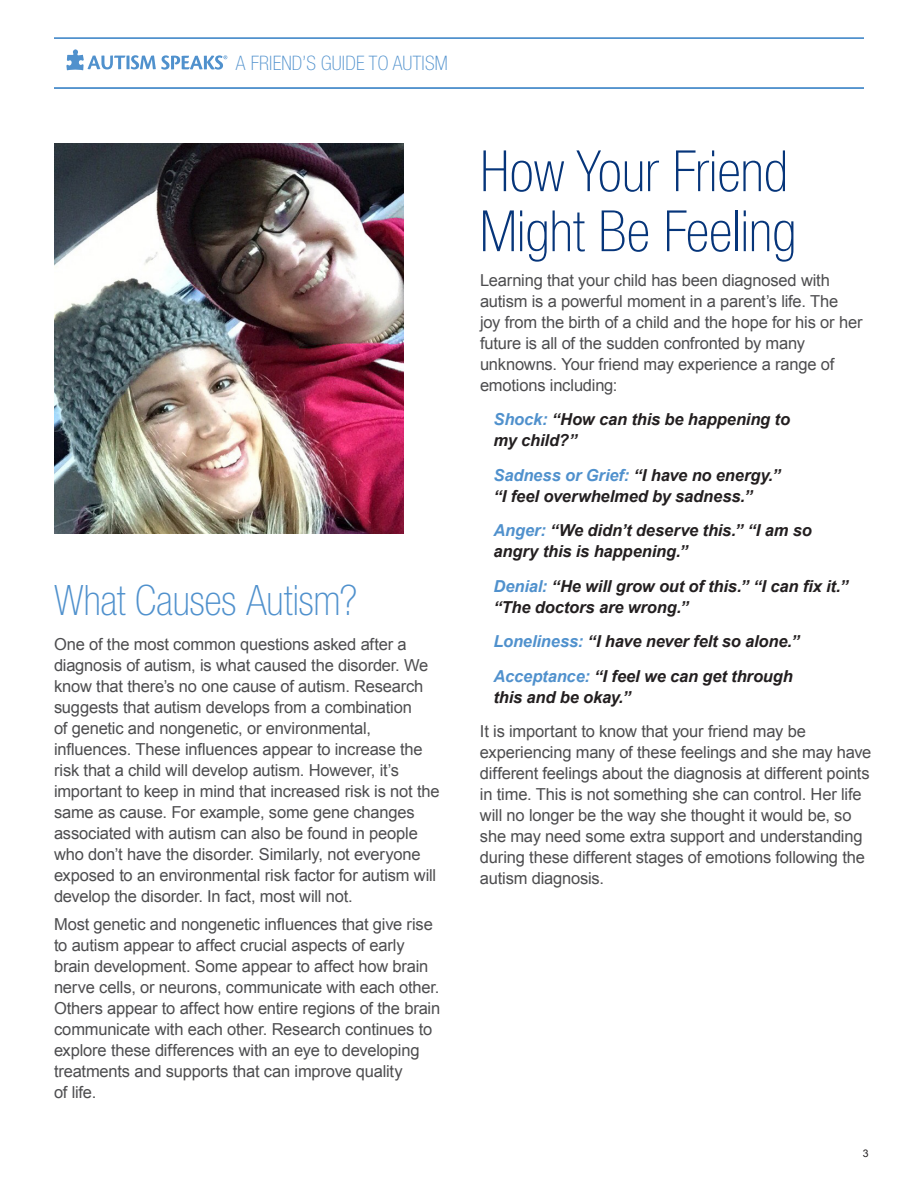
<style>
.page{position:relative;width:918px;height:1188px;background:#fff}
.page>*{position:absolute;margin:0;border:0;box-sizing:border-box;transform-origin:0 0}
.t1{font:100 condensed 57px/60px "Helvetica Neue LT Std";color:#06357a}
.t2{font:100 condensed 42px "Helvetica Neue LT Std";color:#5091cd}
.t3{font:100 condensed 19.95px "Helvetica Neue LT Std";letter-spacing:.01em;color:#5091cd}
.t4{font:16.5px/21px "Arial";letter-spacing:-.01em;color:#4d4d4f}
.t5{font:italic 700 16.5px/21px "Arial";letter-spacing:-.01em;color:#231f20}
.t6{font:10.5px "Arial";color:#231f20}
.s1{color:#5091cd}
</style>
<div class="page">
<svg style="left:66px;top:49px;width:161px;height:21px"></svg>
<hr style="left:54px;top:87px;width:810px;height:2px;background:#5091cd">
<hr style="left:54px;top:38px;width:810px;height:1px;background:#5091cd">
<img style="left:54px;top:144px;width:350px;height:390px">
<p class="t3" style="left:236px;top:52px;width:213px">A FRIEND’S GUIDE TO AUTISM</p>
<h2 class="t2" style="left:54px;top:577px;width:305px">What Causes Autism?</h2>
<p class="t4" style="left:54px;top:634px;width:387px">One of the most common questions asked after a diagnosis of autism, is what caused the disorder. We know that there’s no one cause of autism. Research suggests that autism develops from a combination<br>of genetic and nongenetic, or environmental, influences. These influences appear to increase the risk that a child will develop autism. However, it’s important to keep in mind that increased risk is not the same as cause. For example, some gene changes associated with autism can also be found in people who don’t have the disorder. Similarly, not everyone exposed to an environmental risk factor for autism will develop the disorder. In fact, most will not.</p>
<p class="t4" style="left:54px;top:913px;width:388px">Most genetic and nongenetic influences that give rise to autism appear to affect crucial aspects of early brain development. Some appear to affect how brain nerve cells, or neurons, communicate with each other.<br>Others appear to affect how entire regions of the brain communicate with each other. Research continues to explore these differences with an eye to developing treatments and supports that can improve quality<br>of life.</p>
<h1 class="t1" style="left:480px;top:141px;width:318px">How Your Friend<br>Might Be Feeling</h1>
<p class="t4" style="left:480px;top:270px;width:384px">Learning that your child has been diagnosed with autism is a powerful moment in a parent’s life. The joy from the birth of a child and the hope for his or her future is all of the sudden confronted by many unknowns. Your friend may experience a range of emotions including:</p>
<p class="t5" style="left:493px;top:410px;width:298px"><span class="s1">Shock:</span> “How can this be happening to my child?”</p>
<p class="t5" style="left:493px;top:465px;width:288px"><span class="s1">Sadness or Grief:</span> “I have no energy.” “I feel overwhelmed by sadness.”</p>
<p class="t5" style="left:493px;top:521px;width:320px"><span class="s1">Anger:</span> “We didn’t deserve this.” “I am so angry this is happening.”</p>
<p class="t5" style="left:493px;top:576px;width:356px"><span class="s1">Denial:</span> “He will grow out of this.” “I can fix it.” “The doctors are wrong.”</p>
<p class="t5" style="left:493px;top:625px;width:307px;line-height:34.5px"><span class="s1">Loneliness:</span> “I have never felt so alone.”<br><span class="s1">Acceptance:</span> “I feel we can get through</p>
<p class="t5" style="left:493px;top:687px;width:139px">this and be okay.”</p>
<p class="t4" style="left:480px;top:721px;width:393px">It is important to know that your friend may be experiencing many of these feelings and she may have different feelings about the diagnosis at different points in time. This is not something she can control. Her life will no longer be the way she thought it would be, so she may need some extra support and understanding during these different stages of emotions following the autism diagnosis.</p>
<p class="t6" style="left:863px;top:1146px;width:7px">3</p>
</div>
